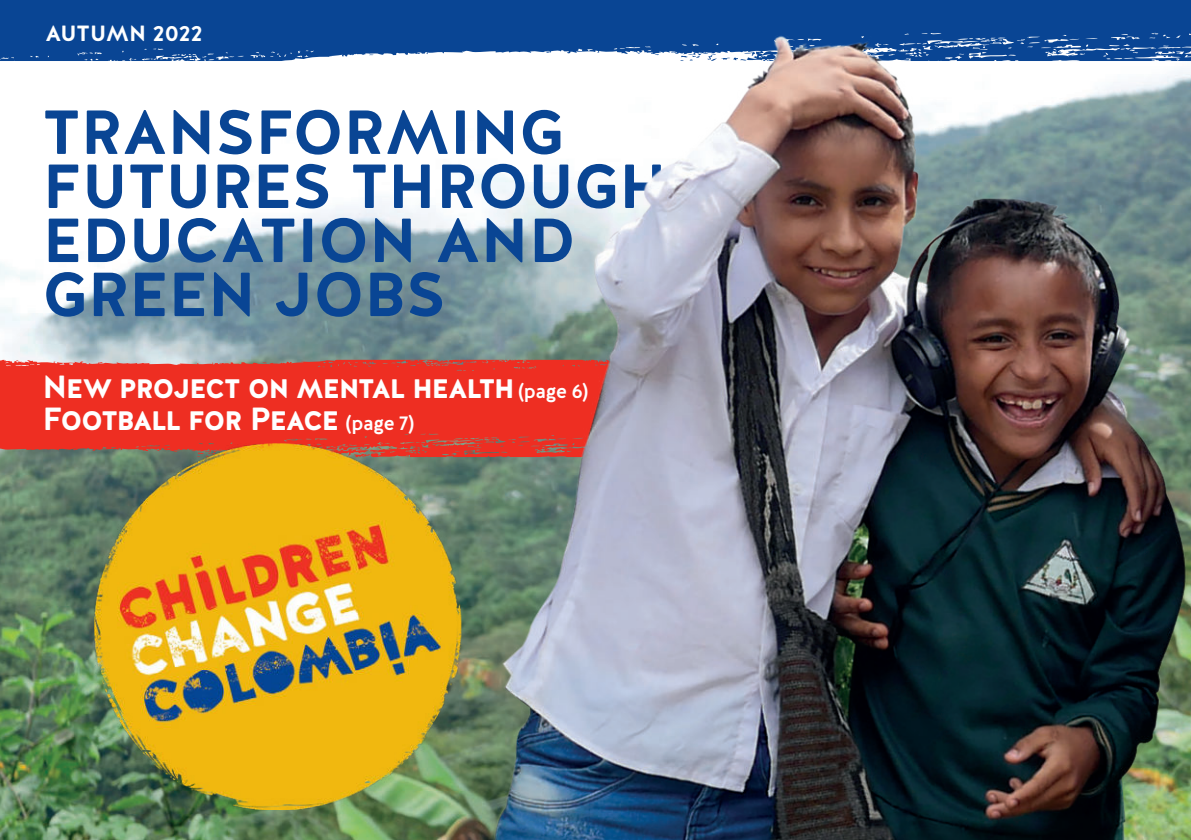
<style>
.page{position:relative;width:1191px;height:840px;background:#fff}
.page>*{position:absolute;margin:0;border:0;box-sizing:border-box;transform-origin:0 0}
.t1{font:700 62px/54px "Halis R";color:#094594}
.t2{font:600 32px/32px "Halis R";letter-spacing:-.04em;color:#fff}
.t3{font:700 22px "Halis R";color:#fff}
.s1{font-weight:500;font-size:20px}
</style>
<div class="page">
<img style="left:0;top:70px;width:1191px;height:769px">
<svg style="left:0;top:359px;width:468px;height:99px;fill:#ee2e22"></svg>
<div style="left:0;top:0;width:1191px;height:61px;background:#094594"></div>
<img style="left:94px;top:443px;width:367px;height:366px">
<img style="left:468px;top:14px;width:722px;height:825px">
<p class="t3" style="left:45px;top:23px;width:159px">AUTUMN 2022</p>
<h1 class="t1" style="left:43px;top:109px;width:626px">TRANSFORMING<br>FUTURES THROUGH<br>EDUCATION AND<br>GREEN JOBS</h1>
<p class="t2" style="left:43px;top:371px;width:547px">New project on mental health <span class="s1">(page 6)<br></span>Football for Peace <span class="s1">(page 7)</span></p>
</div>
